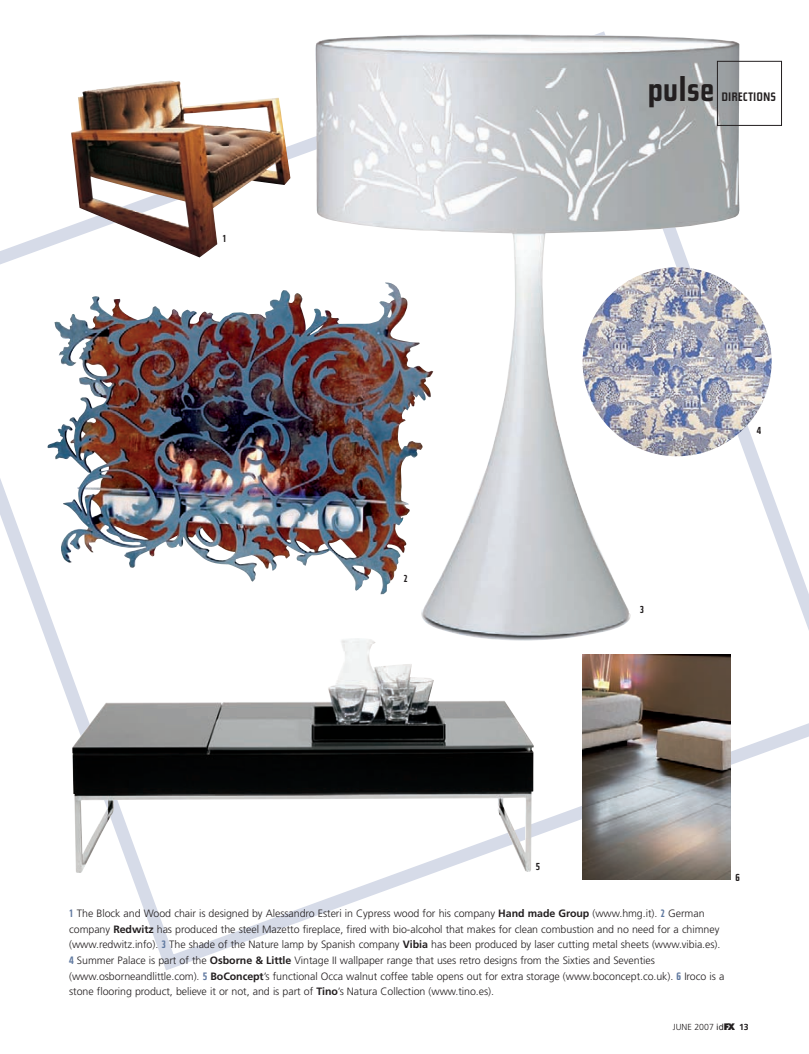
<style>
.page{position:relative;width:809px;height:1054px;background:#fff}
.page>*{position:absolute;margin:0;border:0;box-sizing:border-box;transform-origin:0 0}
.t1{font:37.5px "Bauer Topic Bld";color:#231f20}
.t2{font:12.88px "Bauer Topic Bld";color:#231f20}
.t3{font:300 10.62px/15.6px "Frutiger";letter-spacing:-.005em;color:#231f20}
.t4{font:10.62px "Bauer Topic Bld";color:#231f20}
.t5{font:300 8.75px "Frutiger";color:#231f20}
.s1{font-family:"Bauer Topic Bld";font-weight:400;font-size:11.25px;color:#6079a0}
.s2{font-weight:700}
.s3{font-family:"Helvetica";font-weight:400}
.s4{font-family:"F Xlogo";font-weight:400}
</style>
<div class="page">
<img style="left:0;top:31px;width:808px;height:940px">
<p class="t4" style="left:222px;top:234px;width:6px">1</p>
<p class="t4" style="left:403px;top:574px;width:6px">2</p>
<h1 class="t1" style="left:647px;top:74px;width:68px">pulse</h1>
<p class="t2" style="left:721px;top:92px;width:56px">DIRECTIONS</p>
<p class="t4" style="left:535px;top:862px;width:6px">5</p>
<p class="t4" style="left:639px;top:604px;width:6px">3</p>
<p class="t4" style="left:756px;top:426px;width:6px">4</p>
<p class="t4" style="left:735px;top:873px;width:6px">6</p>
<p class="t3" style="left:69px;top:906px;width:656px"><span class="s1">1</span> The Block and Wood chair is designed by Alessandro Esteri in Cypress wood for his company <span class="s2">Hand made Group</span> (www.hmg.it). <span class="s1">2</span> German company <span class="s2">Redwitz</span> has produced the steel Mazetto fireplace, fired with bio-alcohol that makes for clean combustion and no need for a chimney (www.redwitz.info). <span class="s1">3</span> The shade of the Nature lamp by Spanish company <span class="s2">Vibia</span> has been produced by laser cutting metal sheets (www.vibia.es).<br><span class="s1">4</span> Summer Palace is part of the <span class="s2">Osborne &amp; Little</span> Vintage II wallpaper range that uses retro designs from the Sixties and Seventies (www.osborneandlittle.com). <span class="s1">5</span> <span class="s2">BoConcept</span>’s functional Occa walnut coffee table opens out for extra storage (www.boconcept.co.uk). <span class="s1">6</span> Iroco is a stone flooring product, believe it or not, and is part of <span class="s2">Tino</span>’s Natura Collection (www.tino.es).</p>
<p class="t5" style="left:672px;top:1023px;width:77px">JUNE 2007 <span class="s3">id</span><span class="s4">FX</span> <span class="s2">13</span></p>
</div>
